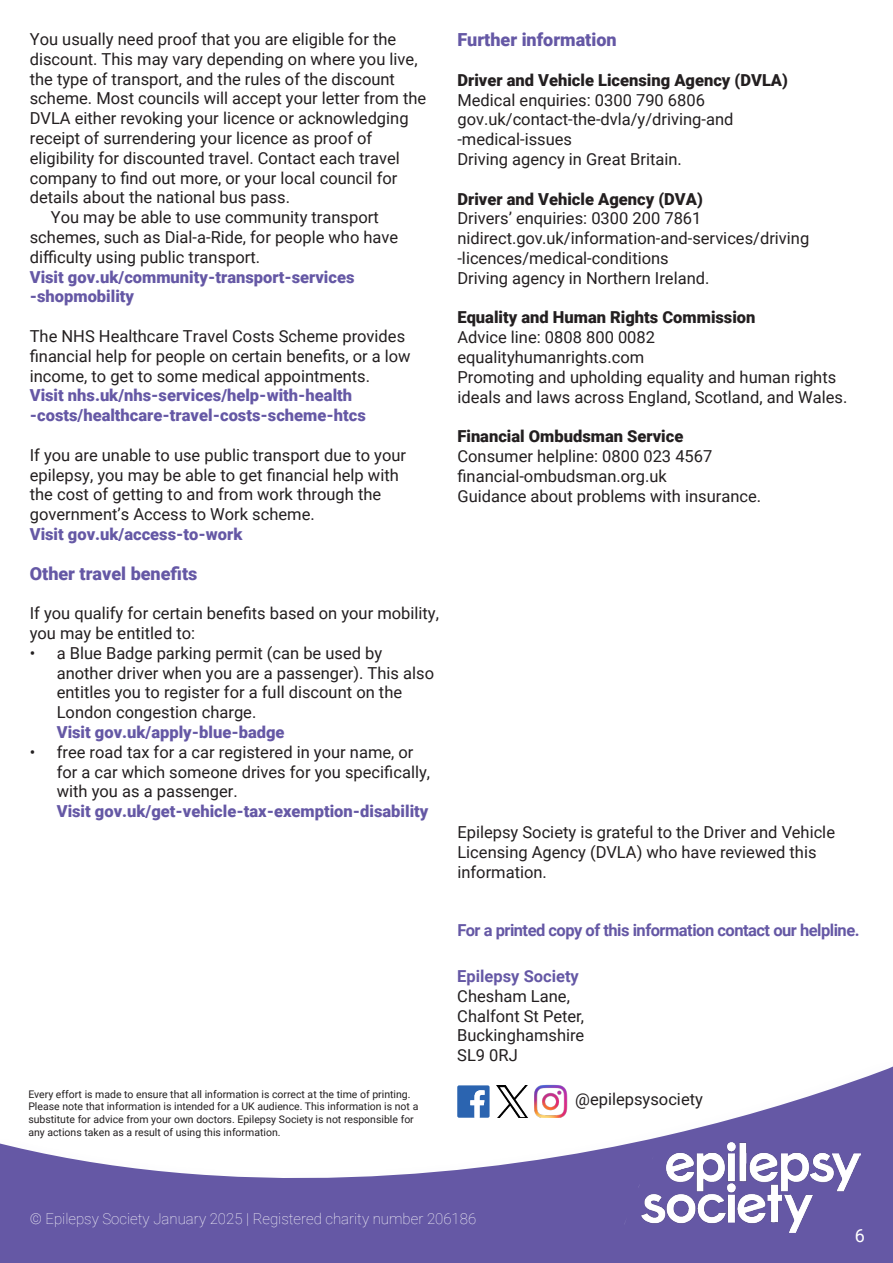
<style>
.page{position:relative;width:893px;height:1263px;background:#fff}
.page>*{position:absolute;margin:0;border:0;box-sizing:border-box;transform-origin:0 0}
.t1{font:900 18px "Roboto";color:#6558a5}
.t2{font:18px "Roboto";color:#fff}
.t3{font:16.5px/19.8px "Roboto";color:#231f20}
.t4{font:900 16.5px/19.8px "Roboto";color:#6558a5}
.t5{font:900 16.5px "Roboto";color:#231f20}
.t6{font:700 16.5px "Roboto";letter-spacing:-.03em;color:#6558a5}
.t7{font:700 16.5px "Roboto";color:#6558a5}
.t8{font:100 15px "Roboto";color:#fff}
.t9{font:10.5px/12.6px "Roboto";color:#231f20}
</style>
<div class="page">
<svg style="left:0;top:1066px;width:893px;height:197px;fill:#6558a5"></svg>
<img style="left:642px;top:1143px;width:218px;height:89px">
<img style="left:534px;top:1084px;width:33px;height:34px">
<svg style="left:457px;top:1085px;width:33px;height:33px"></svg>
<img style="left:497px;top:1085px;width:32px;height:33px">
<p class="t3" style="left:30px;top:29px;width:368px">You usually need proof that you are eligible for the</p>
<p class="t3" style="left:30px;top:48px;width:389px">discount. This may vary depending on where you live,</p>
<p class="t3" style="left:30px;top:68px;width:367px">the type of transport, and the rules of the discount</p>
<p class="t3" style="left:30px;top:88px;width:398px">scheme. Most councils will accept your letter from the</p>
<p class="t3" style="left:30px;top:108px;width:380px">DVLA either revoking your licence or acknowledging</p>
<p class="t3" style="left:30px;top:128px;width:344px">receipt of surrendering your licence as proof of</p>
<p class="t3" style="left:30px;top:147px;width:372px">eligibility for discounted travel. Contact each travel</p>
<p class="t3" style="left:30px;top:167px;width:369px">company to find out more, or your local council for</p>
<p class="t3" style="left:30px;top:187px;width:262px">details about the national bus pass.</p>
<p class="t3" style="left:51px;top:207px;width:329px">You may be able to use community transport</p>
<p class="t3" style="left:30px;top:227px;width:370px">schemes, such as Dial-a-Ride, for people who have</p>
<p class="t3" style="left:30px;top:246px;width:232px">difficulty using public transport.</p>
<p class="t4" style="left:30px;top:266px;width:326px">Visit gov.uk/community-transport-services -shopmobility</p>
<p class="t3" style="left:30px;top:326px;width:382px">The NHS Healthcare Travel Costs Scheme provides financial help for people on certain benefits, or a low income, to get to some medical appointments.</p>
<p class="t4" style="left:30px;top:385px;width:338px">Visit nhs.uk/nhs-services/help-with-health -costs/healthcare-travel-costs-scheme-htcs</p>
<p class="t3" style="left:30px;top:444px;width:378px">If you are unable to use public transport due to your epilepsy, you may be able to get financial help with the cost of getting to and from work through the government’s Access to Work scheme.</p>
<p class="t4" style="left:30px;top:524px;width:214px">Visit gov.uk/access-to-work</p>
<p class="t1" style="left:30px;top:561px;width:169px">Other travel benefits</p>
<p class="t3" style="left:30px;top:603px;width:411px">If you qualify for certain benefits based on your mobility, you may be entitled to:</p>
<p class="t3" style="left:57px;top:642px;width:379px;text-indent:-27px">• a Blue Badge parking permit (can be used by another driver when you are a passenger). This also entitles you to register for a full discount on the London congestion charge.</p>
<p class="t4" style="left:57px;top:722px;width:229px">Visit gov.uk/apply-blue-badge</p>
<p class="t3" style="left:57px;top:741px;width:375px;text-indent:-27px">• free road tax for a car registered in your name, or for a car which someone drives for you specifically, with you as a passenger.</p>
<p class="t4" style="left:57px;top:801px;width:373px">Visit gov.uk/get-vehicle-tax-exemption-disability</p>
<p class="t9" style="left:28px;top:1087px;width:392px">Every effort is made to ensure that all information is correct at the time of printing.<br>Please note that information is intended for a UK audience. This information is not a substitute for advice from your own doctors. Epilepsy Society is not responsible for any actions taken as a result of using this information.</p>
<p class="t1" style="left:457px;top:27px;width:161px">Further information</p>
<p class="t5" style="left:457px;top:68px;width:332px">Driver and Vehicle Licensing Agency (DVLA)</p>
<p class="t3" style="left:457px;top:89px;width:277px">Medical enquiries: 0300 790 6806 gov.uk/contact-the-dvla/y/driving-and -medical-issues<br>Driving agency in Great Britain.</p>
<p class="t5" style="left:457px;top:187px;width:247px">Driver and Vehicle Agency (DVA)</p>
<p class="t3" style="left:457px;top:208px;width:353px">Drivers’ enquiries: 0300 200 7861 nidirect.gov.uk/information-and-services/driving -licences/medical-conditions<br>Driving agency in Northern Ireland.</p>
<p class="t5" style="left:457px;top:306px;width:300px">Equality and Human Rights Commission</p>
<p class="t3" style="left:457px;top:327px;width:391px">Advice line: 0808 800 0082<br>equalityhumanrights.com<br>Promoting and upholding equality and human rights ideals and laws across England, Scotland, and Wales.</p>
<p class="t5" style="left:457px;top:425px;width:227px">Financial Ombudsman Service</p>
<p class="t3" style="left:457px;top:446px;width:305px">Consumer helpline: 0800 023 4567 financial-ombudsman.org.uk<br>Guidance about problems with insurance.</p>
<p class="t3" style="left:457px;top:822px;width:379px">Epilepsy Society is grateful to the Driver and Vehicle<br>Licensing Agency (DVLA) who have reviewed this information.</p>
<p class="t6" style="left:457px;top:919px;width:404px">For a printed copy of this information contact our helpline.</p>
<p class="t7" style="left:457px;top:964px;width:123px">Epilepsy Society</p>
<p class="t3" style="left:457px;top:985px;width:129px">Chesham Lane,<br>Chalfont St Peter,<br>Buckinghamshire<br>SL9 0RJ</p>
<p class="t3" style="left:575px;top:1089px;width:129px">@epilepsysociety</p>
<p class="t8" style="left:30px;top:1208px;width:448px">© Epilepsy Society January 2025 | Registered charity number 206186</p>
<p class="t2" style="left:855px;top:1223px;width:12px">6</p>
</div>
